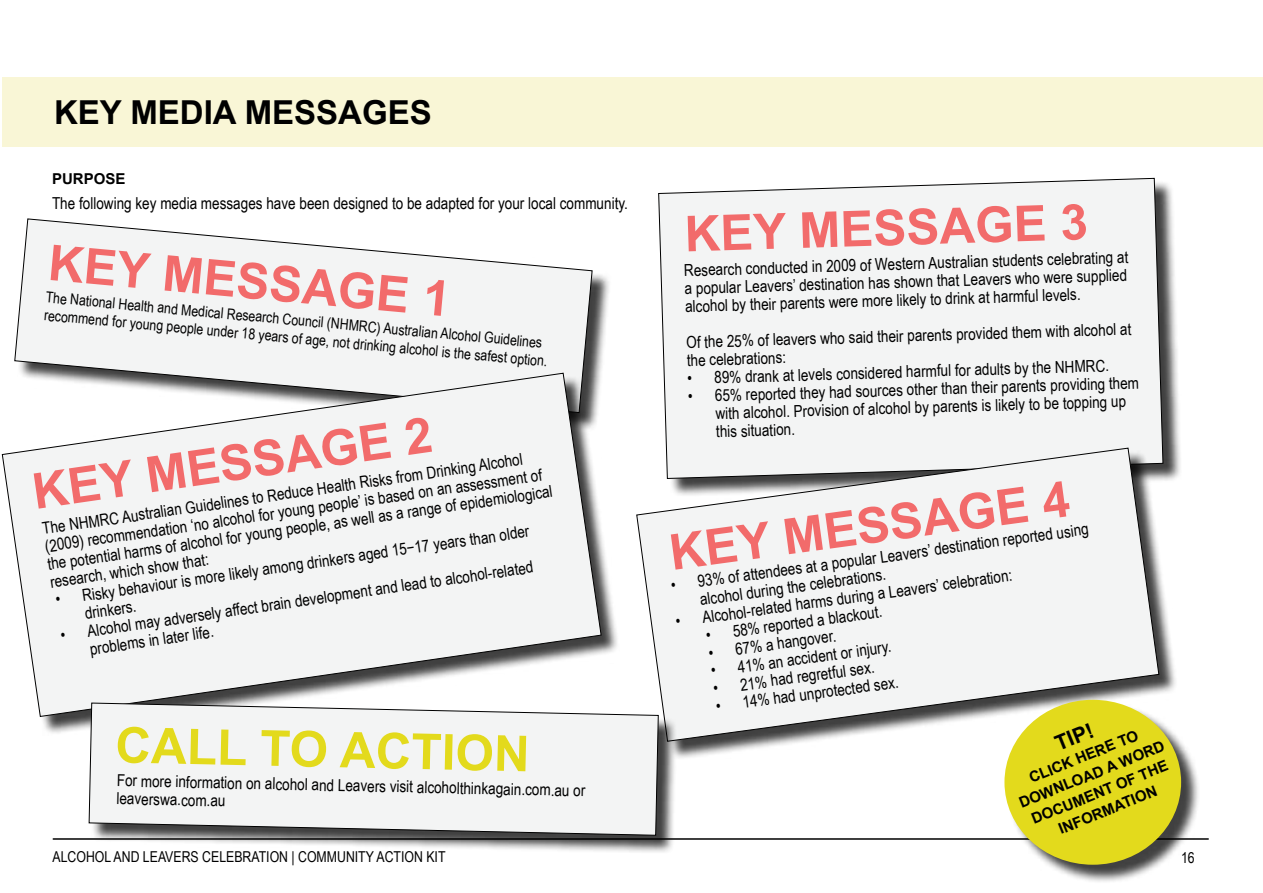
<style>
.page{position:relative;width:1263px;height:893px;background:#fff}
.page>*{position:absolute;margin:0;border:0;box-sizing:border-box;transform-origin:0 0}
.t1{font:700 49.5px "Arial";color:#f26b6b}
.t2{font:700 49.5px "Arial";color:#e3da1c}
.t3{font:700 33px "Arial";color:#000}
.t4{font:700 21px "Arial";color:#000}
.t5{font:16.5px/18.3px "Arial Narrow";color:#000}
.t6{font:15px/18px "Arial Narrow";color:#000}
.t7{font:700 15px/19.5px "Arial";color:#000;text-align:center}
</style>
<div class="page">
<hr style="left:53px;top:838px;width:1155px;height:2px;background:#000">
<div style="left:2px;top:77px;width:1261px;height:70px;background:#f9f6d6"></div>
<div style="left:17px;top:221px;width:594px;height:210px;background:#000;opacity:.75"></div>
<svg style="left:14px;top:219px;width:578px;height:154px"></svg>
<div style="left:5px;top:376px;width:615px;height:360px;background:#000;opacity:.75"></div>
<svg style="left:2px;top:373px;width:599px;height:344px"></svg>
<div style="left:661px;top:181px;width:520px;height:316px;background:#000;opacity:.75"></div>
<div style="left:658px;top:178px;width:505px;height:272px;background:#f3f4f4"></div>
<div style="left:639px;top:450px;width:539px;height:309px;background:#000;opacity:.75"></div>
<svg style="left:636px;top:448px;width:523px;height:294px"></svg>
<div style="left:91px;top:705px;width:585px;height:149px;background:#000;opacity:.75"></div>
<svg style="left:89px;top:703px;width:570px;height:133px"></svg>
<div style="left:1007px;top:702px;width:193px;height:182px;background:#000;opacity:.75"></div>
<div style="left:1004px;top:700px;width:177px;height:165px;background:#e3da1c;border-radius:50%"></div>
<h2 class="t3" style="left:54px;top:90px;width:379px">KEY MEDIA MESSAGES</h2>
<p class="t7" style="left:52px;top:169px;width:75px">PURPOSE</p>
<p class="t5" style="left:52px;top:194px;width:577px">The following key media messages have been designed to be adapted for your local community.</p>
<h1 class="t1" style="left:51px;top:230px;width:405px;rotate:5deg">KEY MESSAGE 1</h1>
<p class="t6" style="left:46px;top:289px;width:507px;rotate:5deg">The National Health and Medical Research Council (NHMRC) Australian Alcohol Guidelines recommend for young people under 18 years of age, not drinking alcohol is the safest option.</p>
<h1 class="t1" style="left:28px;top:458px;width:405px;rotate:-8deg">KEY MESSAGE 2</h1>
<p class="t5" style="left:41px;top:518px;width:512px;rotate:-8deg">The NHMRC Australian Guidelines to Reduce Health Risks from Drinking Alcohol (2009) recommendation ‘no alcohol for young people’ is based on an assessment of the potential harms of alcohol for young people, as well as a range of epidemiological research, which show that:</p>
<p class="t5" style="left:81px;top:585px;width:453px;line-height:18.9px;text-indent:-27px;rotate:-8deg">• Risky behaviour is more likely among drinkers aged 15−17 years than older drinkers.</p>
<p class="t5" style="left:86px;top:620px;width:452px;text-indent:-27px;rotate:-8deg">• Alcohol may adversely affect brain development and lead to alcohol-related problems in later life.</p>
<h1 class="t1" style="left:683px;top:202px;width:405px;rotate:-2deg">KEY MESSAGE 3</h1>
<p class="t5" style="left:684px;top:262px;width:446px;text-align:justify;rotate:-2deg">Research conducted in 2009 of Western Australian students celebrating at a popular Leavers’ destination has shown that Leavers who were supplied alcohol by their parents were more likely to drink at harmful levels.</p>
<p class="t5" style="left:686px;top:334px;width:447px;line-height:17.2px;rotate:-2deg">Of the 25% of leavers who said their parents provided them with alcohol at the celebrations:</p>
<p class="t5" style="left:687px;top:369px;width:423px;rotate:-2deg">• 89% drank at levels considered harmful for adults by the NHMRC.</p>
<p class="t5" style="left:714px;top:387px;width:426px;line-height:17.5px;text-indent:-27px;rotate:-2deg">• 65% reported they had sources other than their parents providing them with alcohol. Provision of alcohol by parents is likely to be topping up this situation.</p>
<h1 class="t1" style="left:665px;top:521px;width:405px;rotate:-8deg">KEY MESSAGE 4</h1>
<p class="t5" style="left:696px;top:573px;width:396px;line-height:17.5px;text-indent:-27px;rotate:-8deg">• 93% of attendees at a popular Leavers’ destination reported using alcohol during the celebrations.</p>
<p class="t5" style="left:674px;top:612px;width:341px;rotate:-8deg">• Alcohol-related harms during a Leavers’ celebration:</p>
<p class="t5" style="left:705px;top:626px;width:179px;rotate:-8deg">• 58% reported a blackout.</p>
<p class="t5" style="left:707px;top:643px;width:130px;rotate:-8deg">• 67% a hangover.</p>
<p class="t5" style="left:710px;top:661px;width:183px;rotate:-8deg">• 41% an accident or injury.</p>
<p class="t5" style="left:712px;top:679px;width:164px;rotate:-8deg">• 21% had regretful sex.</p>
<p class="t5" style="left:714px;top:697px;width:186px;rotate:-8deg">• 14% had unprotected sex.</p>
<h1 class="t2" style="left:116px;top:713px;width:416px;rotate:1deg">CALL TO ACTION</h1>
<p class="t4" style="left:1051px;top:731px;width:41px;rotate:-22deg">TIP!</p>
<p class="t7" style="left:1009px;top:777px;width:157px;rotate:-22deg">CLICK HERE TO<br>DOWNLOAD A WORD<br>DOCUMENT OF THE<br>INFORMATION</p>
<p class="t5" style="left:117px;top:772px;width:470px;line-height:17.1px;rotate:1deg">For more information on alcohol and Leavers visit alcoholthinkagain.com.au or leaverswa.com.au</p>
<p class="t6" style="left:52px;top:848px;width:395px">ALCOHOL AND LEAVERS CELEBRATION | COMMUNITY ACTION KIT</p>
<p class="t6" style="left:1181px;top:848px;width:15px">16</p>
</div>
